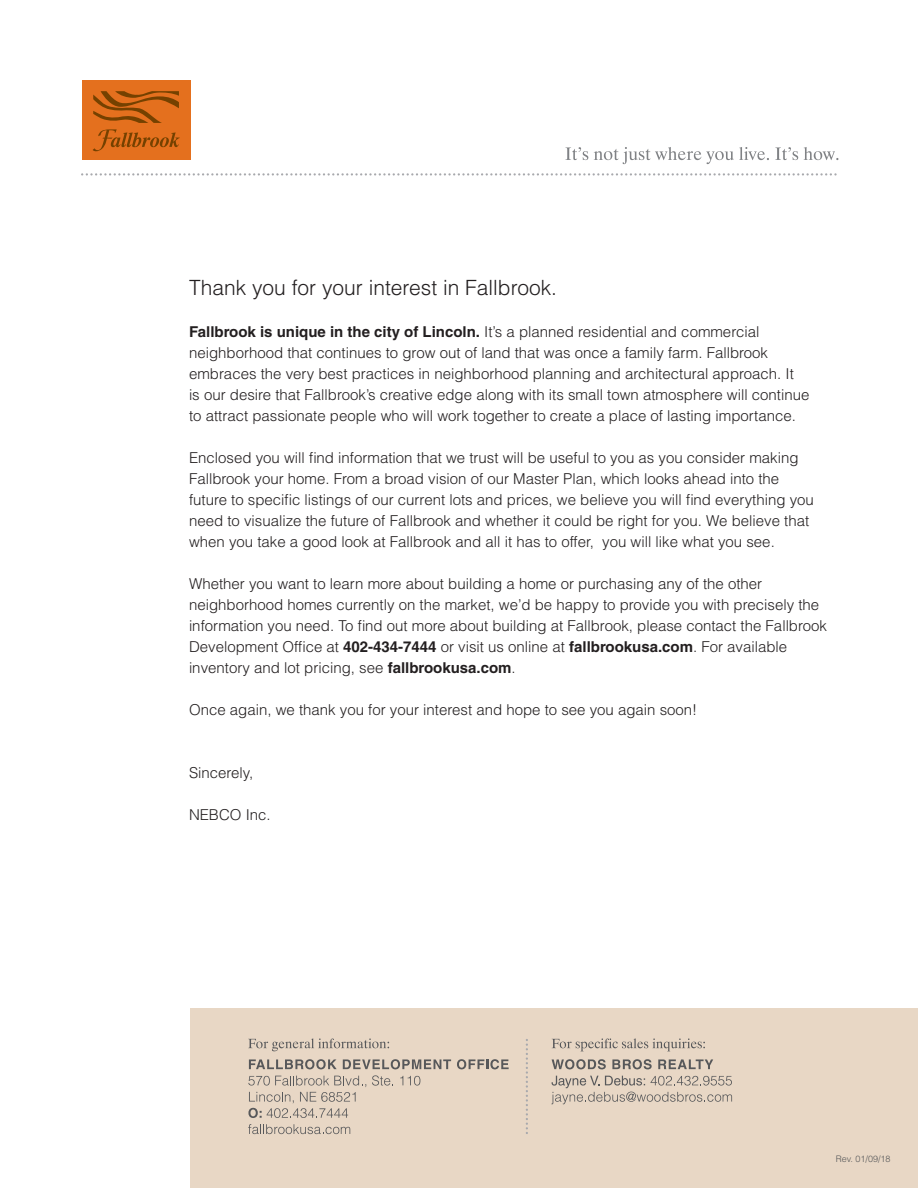
<style>
.page{position:relative;width:918px;height:1188px;background:#fff}
.page>*{position:absolute;margin:0;border:0;box-sizing:border-box;transform-origin:0 0}
.t1{font:300 21px "Helvetica";color:#231f20}
.t2{font:300 15px/21px "Helvetica";color:#231f20}
.t3{font:300 9px "Helvetica";color:#57585a}
.s1{font-weight:700}
</style>
<div class="page">
<svg style="left:82px;top:173px;width:755px;height:3px"></svg>
<svg style="left:565px;top:147px;width:23px;height:13px"></svg>
<svg style="left:594px;top:147px;width:175px;height:17px"></svg>
<svg style="left:775px;top:147px;width:23px;height:13px"></svg>
<svg style="left:804px;top:147px;width:34px;height:13px"></svg>
<div style="left:190px;top:1008px;width:728px;height:180px;background:#e8d7c5"></div>
<svg style="left:248px;top:1038px;width:141px;height:13px"></svg>
<svg style="left:249px;top:1059px;width:88px;height:10px"></svg>
<svg style="left:343px;top:1059px;width:108px;height:10px"></svg>
<svg style="left:457px;top:1059px;width:52px;height:10px"></svg>
<svg style="left:372px;top:1075px;width:21px;height:11px"></svg>
<svg style="left:400px;top:1076px;width:20px;height:10px"></svg>
<svg style="left:248px;top:1076px;width:118px;height:42px"></svg>
<svg style="left:248px;top:1124px;width:102px;height:10px"></svg>
<svg style="left:552px;top:1038px;width:153px;height:13px"></svg>
<svg style="left:552px;top:1059px;width:54px;height:10px"></svg>
<svg style="left:612px;top:1059px;width:40px;height:10px"></svg>
<svg style="left:658px;top:1059px;width:55px;height:10px"></svg>
<svg style="left:551px;top:1076px;width:181px;height:28px"></svg>
<svg style="left:526px;top:1040px;width:2px;height:94px"></svg>
<div style="left:82px;top:80px;width:108px;height:79px;background:#e4701e"></div>
<svg style="left:93px;top:91px;width:86px;height:32px"></svg>
<svg style="left:93px;top:129px;width:87px;height:22px"></svg>
<p class="t1" style="left:189px;top:275px;width:370px">Thank you for your interest in Fallbrook.</p>
<p class="t2" style="left:189px;top:321px;width:622px"><span class="s1">Fallbrook is unique in the city of Lincoln.</span> It’s a planned residential and commercial neighborhood that continues to grow out of land that was once a family farm. Fallbrook embraces the very best practices in neighborhood planning and architectural approach. It<br>is our desire that Fallbrook’s creative edge along with its small town atmosphere will continue to attract passionate people who will work together to create a place of lasting importance.</p>
<p class="t2" style="left:189px;top:447px;width:626px">Enclosed you will find information that we trust will be useful to you as you consider making Fallbrook your home. From a broad vision of our Master Plan, which looks ahead into the future to specific listings of our current lots and prices, we believe you will find everything you need to visualize the future of Fallbrook and whether it could be right for you. We believe that when you take a good look at Fallbrook and all it has to offer, you will like what you see.</p>
<p class="t2" style="left:189px;top:573px;width:640px">Whether you want to learn more about building a home or purchasing any of the other neighborhood homes currently on the market, we’d be happy to provide you with precisely the information you need. To find out more about building at Fallbrook, please contact the Fallbrook Development Office at <span class="s1">402-434-7444</span> or visit us online at <span class="s1">fallbrookusa.com</span>. For available inventory and lot pricing, see <span class="s1">fallbrookusa.com</span>.</p>
<p class="t2" style="left:189px;top:699px;width:510px">Once again, we thank you for your interest and hope to see you again soon!</p>
<p class="t2" style="left:189px;top:762px;width:66px">Sincerely,</p>
<p class="t2" style="left:189px;top:804px;width:83px">NEBCO Inc.</p>
<p class="t3" style="left:836px;top:1153px;width:56px">Rev. 01/09/18</p>
</div>
